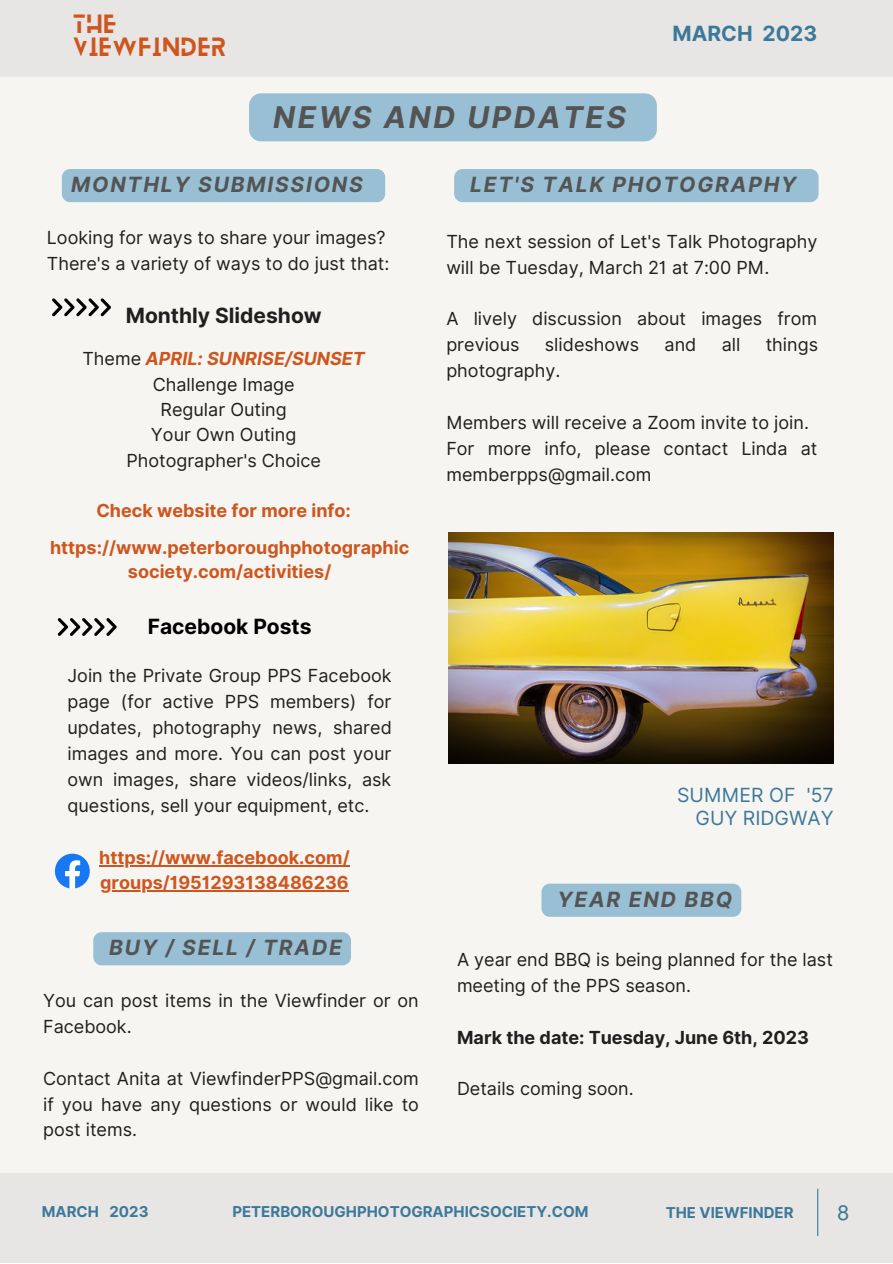
<style>
.page{position:relative;width:893px;height:1264px;background:#fff}
.page>*{position:absolute;margin:0;border:0;box-sizing:border-box;transform-origin:0 0}
.t1{font:italic 700 30px "Inter";letter-spacing:.085em;color:#545454}
.t2{font:23.1px/22.5px "Blanka";letter-spacing:.09em;color:#ce561e}
.t3{font:italic 700 21px "Inter";letter-spacing:.085em;color:#545454}
.t4{font:700 21px "Inter";color:#1f1f1f}
.t5{font:700 21px "Inter";color:#000}
.t6{font:700 21px "Inter";color:#3c7999}
.t7{font:21px "Mukti";color:#3c7999}
.t8{font:19.5px/22.5px "Inter";color:#3c7999;text-align:right}
.t9{font:18px/25.8px "Inter";color:#1f1f1f}
.t10{font:700 18px/24.8px "Inter";color:#ce561e}
.t11{font:700 18px "Inter";color:#1f1f1f}
.t12{font:700 15px "Inter";color:#3c7999}
.s1{font-weight:700;font-style:italic;color:#ce561e}
</style>
<div class="page">
<div style="left:0;top:0;width:892px;height:1262px;background:#f6f5f1"></div>
<div style="left:0;top:1173px;width:892px;height:89px;background:#e8e5e5"></div>
<div style="left:0;top:0;width:892px;height:77px;background:#e8e5e5"></div>
<hr style="left:817px;top:1188px;width:1px;height:47px;background:#3c7999">
<svg style="left:55px;top:853px;width:35px;height:35px"></svg>
<svg style="left:52px;top:298px;width:59px;height:18px"></svg>
<svg style="left:58px;top:618px;width:59px;height:18px"></svg>
<img style="left:448px;top:532px;width:385px;height:232px">
<hr style="left:99px;top:865px;width:250px;height:1px;background:#ce561e">
<hr style="left:100px;top:890px;width:249px;height:1px;background:#ce561e">
<div style="left:62px;top:169px;width:323px;height:33px;background:#98bfd4;border-radius:8px"></div>
<div style="left:454px;top:169px;width:364px;height:33px;background:#98bfd4;border-radius:8px"></div>
<div style="left:249px;top:93px;width:407px;height:48px;background:#98bfd4"></div>
<div style="left:93px;top:932px;width:258px;height:33px;background:#98bfd4;border-radius:8px"></div>
<div style="left:541px;top:883px;width:200px;height:33px;background:#98bfd4;border-radius:8px"></div>
<p class="t2" style="left:74px;top:10px;width:153px">THE<br>VIEWFINDER</p>
<p class="t6" style="left:672px;top:21px;width:146px">MARCH 2023</p>
<h1 class="t1" style="left:273px;top:99px;width:354px">NEWS AND UPDATES</h1>
<p class="t3" style="left:71px;top:172px;width:293px">MONTHLY SUBMISSIONS</p>
<p class="t3" style="left:470px;top:172px;width:328px">LET'S TALK PHOTOGRAPHY</p>
<p class="t9" style="left:47px;top:225px;width:344px;line-height:25.3px">Looking for ways to share your images?<br>There's a variety of ways to do just that:</p>
<p class="t4" style="left:126px;top:303px;width:197px">Monthly Slideshow</p>
<p class="t9" style="left:82px;top:346px;width:284px;line-height:25.3px;text-align:center">Theme <span class="s1">APRIL: SUNRISE/SUNSET<br></span>Challenge Image<br>Regular Outing<br>Your Own Outing<br>Photographer's Choice</p>
<p class="t10" style="left:96px;top:498px;width:256px">Check website for more info:</p>
<p class="t10" style="left:50px;top:534px;width:361px;text-align:center">https://www.peterboroughphotographic society.com/activities/</p>
<p class="t5" style="left:148px;top:613px;width:165px">Facebook Posts</p>
<p class="t9" style="left:67px;top:663px;width:326px;text-align:justify">Join the Private Group PPS Facebook page (for active PPS members) for updates, photography news, shared images and more. You can post your own images, share videos/links, ask questions, sell your equipment, etc.</p>
<p class="t10" style="left:99px;top:845px;width:252px">https://www.facebook.com/ groups/1951293138486236</p>
<p class="t3" style="left:109px;top:935px;width:234px">BUY / SELL / TRADE</p>
<p class="t9" style="left:43px;top:987px;width:377px">You can post items in the Viewfinder or on<br>Facebook.</p>
<p class="t9" style="left:43px;top:1065px;width:377px;text-align:justify">Contact Anita at ViewfinderPPS@gmail.com if you have any questions or would like to post items.</p>
<p class="t9" style="left:446px;top:228px;width:372px">The next session of Let's Talk Photography will be Tuesday, March 21 at 7:00 PM.</p>
<p class="t9" style="left:446px;top:306px;width:372px">A lively discussion about images from previous</p>
<p class="t9" style="left:545px;top:332px;width:96px">slideshows</p>
<p class="t9" style="left:664px;top:332px;width:33px">and</p>
<p class="t9" style="left:721px;top:332px;width:20px">all</p>
<p class="t9" style="left:765px;top:332px;width:54px">things</p>
<p class="t9" style="left:446px;top:357px;width:116px">photography.</p>
<p class="t9" style="left:446px;top:409px;width:372px">Members will receive a Zoom invite to join.<br>For more info, please contact Linda at memberpps@gmail.com</p>
<p class="t8" style="left:677px;top:784px;width:158px">SUMMER OF '57<br>GUY RIDGWAY</p>
<p class="t3" style="left:557px;top:886px;width:176px">YEAR END BBQ</p>
<p class="t9" style="left:457px;top:946px;width:377px">A year end BBQ is being planned for the last meeting of the PPS season.</p>
<p class="t11" style="left:457px;top:1026px;width:353px">Mark the date: Tuesday, June 6th, 2023</p>
<p class="t9" style="left:457px;top:1075px;width:178px">Details coming soon.</p>
<p class="t12" style="left:42px;top:1202px;width:108px">MARCH 2023</p>
<p class="t12" style="left:665px;top:1203px;width:129px">THE VIEWFINDER</p>
<p class="t7" style="left:837px;top:1198px;width:13px">8</p>
<p class="t12" style="left:232px;top:1202px;width:358px">PETERBOROUGHPHOTOGRAPHICSOCIETY.COM</p>
</div>
